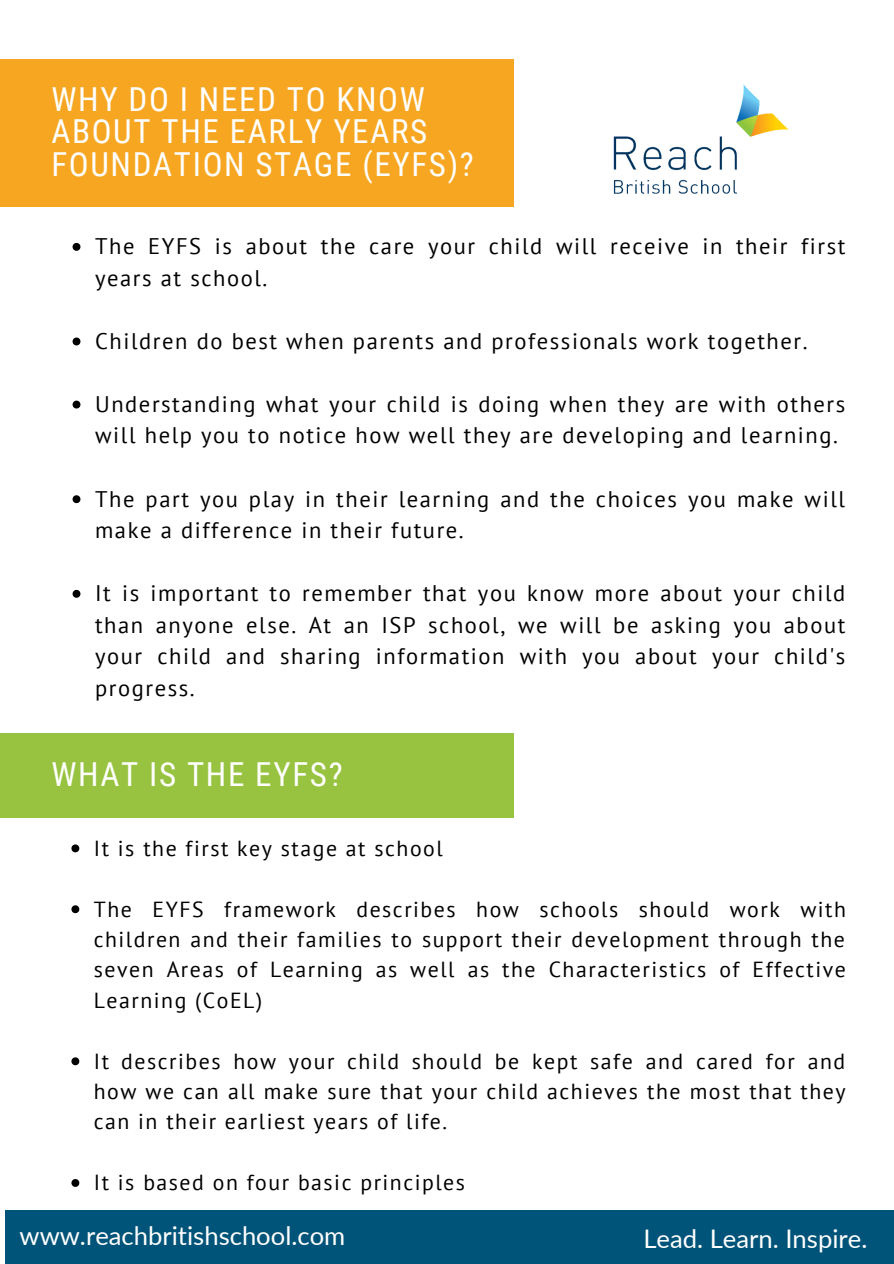
<style>
.page{position:relative;width:894px;height:1264px;background:#fff}
.page>*{position:absolute;margin:0;border:0;box-sizing:border-box;transform-origin:0 0}
.t1{font:33px/32.7px "Roboto Condensed";letter-spacing:.05em;color:#fff}
.t2{font:25.65px "Lato";color:#fff}
.t3{font:22.5px/31.5px "PT Sans";letter-spacing:.07em;color:#000}
.t4{font:21.75px/30.5px "PT Sans";letter-spacing:.07em;color:#000;text-align:justify}
</style>
<div class="page">
<svg style="left:73px;top:243px;width:7px;height:8px"></svg>
<svg style="left:73px;top:337px;width:7px;height:8px"></svg>
<svg style="left:73px;top:400px;width:7px;height:8px"></svg>
<svg style="left:73px;top:495px;width:7px;height:8px"></svg>
<svg style="left:73px;top:590px;width:7px;height:7px"></svg>
<img style="left:613px;top:84px;width:176px;height:110px">
<div style="left:0;top:59px;width:513px;height:148px;background:#f7a621"></div>
<div style="left:5px;top:1210px;width:888px;height:53px;background:#005479"></div>
<div style="left:0;top:733px;width:513px;height:84px;background:#97c341"></div>
<svg style="left:71px;top:844px;width:8px;height:8px"></svg>
<svg style="left:71px;top:905px;width:8px;height:8px"></svg>
<svg style="left:71px;top:1057px;width:8px;height:8px"></svg>
<svg style="left:71px;top:1179px;width:8px;height:7px"></svg>
<p class="t1" style="left:51px;top:83px;width:424px">WHY DO I NEED TO KNOW<br>ABOUT THE EARLY YEARS<br>FOUNDATION STAGE (EYFS)?</p>
<p class="t3" style="left:95px;top:230px;width:751px">The EYFS is about the care your child will receive in their first years at school.</p>
<p class="t3" style="left:95px;top:325px;width:713px">Children do best when parents and professionals work together.</p>
<p class="t3" style="left:95px;top:388px;width:751px">Understanding what your child is doing when they are with others will help you to notice how well they are developing and learning.</p>
<p class="t3" style="left:95px;top:482px;width:751px">The part you play in their learning and the choices you make will make a difference in their future.</p>
<p class="t3" style="left:95px;top:577px;width:751px;text-align:justify">It is important to remember that you know more about your child than anyone else. At an ISP school, we will be asking you about your child and sharing information with you about your child's progress.</p>
<p class="t1" style="left:51px;top:758px;width:292px">WHAT IS THE EYFS?</p>
<p class="t4" style="left:94px;top:832px;width:350px">It is the first key stage at school</p>
<p class="t4" style="left:94px;top:893px;width:753px">The EYFS framework describes how schools should work with children and their families to support their development through the seven Areas of Learning as well as the Characteristics of Effective Learning (CoEL)</p>
<p class="t4" style="left:94px;top:1045px;width:753px">It describes how your child should be kept safe and cared for and how we can all make sure that your child achieves the most that they can in their earliest years of life.</p>
<p class="t4" style="left:94px;top:1166px;width:372px">It is based on four basic principles</p>
<p class="t2" style="left:20px;top:1219px;width:327px">www.reachbritishschool.com</p>
<p class="t2" style="left:643px;top:1222px;width:225px">Lead. Learn. Inspire.</p>
</div>
